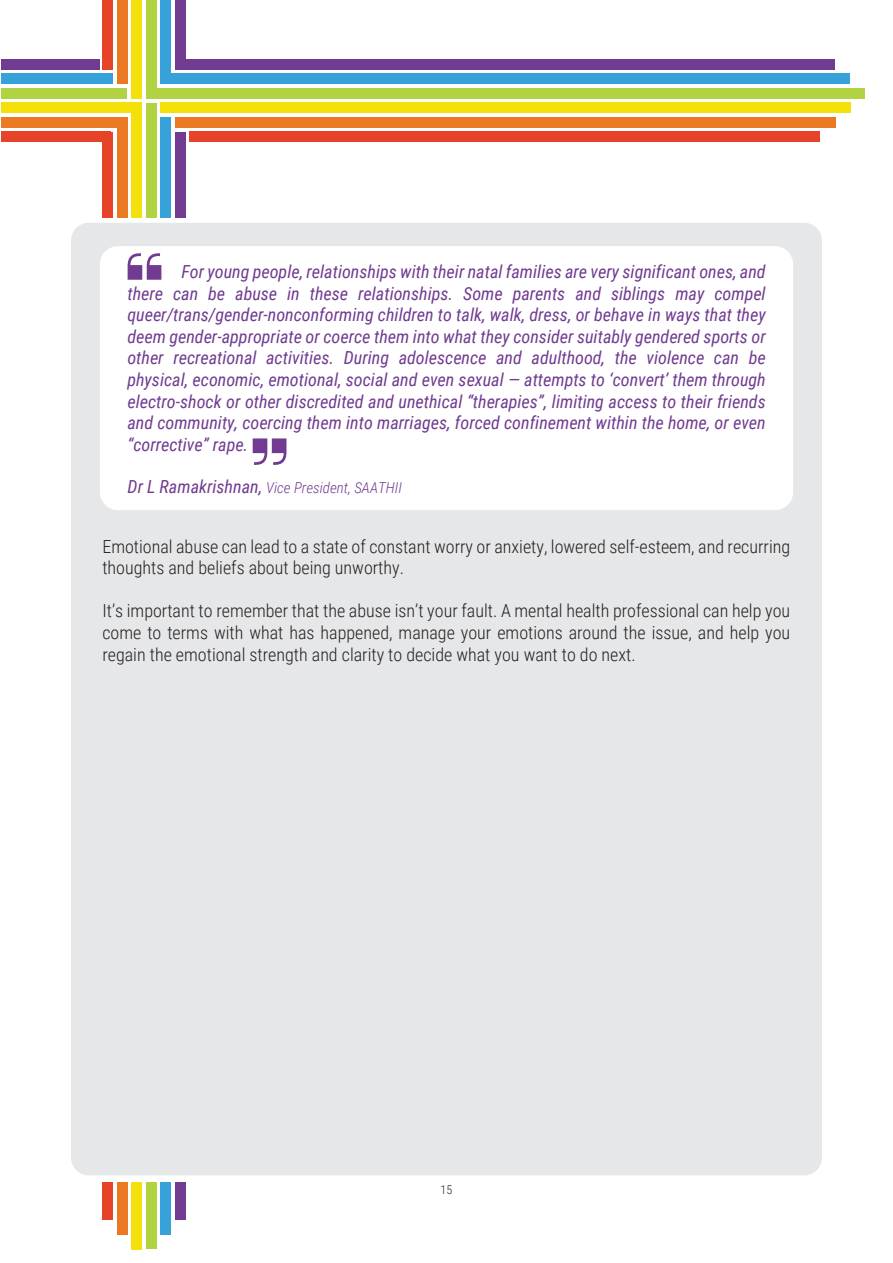
<style>
.page{position:relative;width:893px;height:1263px;background:#fff}
.page>*{position:absolute;margin:0;border:0;box-sizing:border-box;transform-origin:0 0}
.t1{font:italic 18px/21.6px "Roboto Condensed";color:#703b91;text-align:justify}
.t2{font:300 18px/21.6px "Roboto Condensed";color:#231f20}
.t3{font:italic 300 15px "Roboto Condensed";color:#703b91}
.t4{font:300 12px "Roboto Condensed";color:#231f20}
.s1{font-weight:400;font-size:18px}
</style>
<div class="page">
<div style="left:71px;top:223px;width:751px;height:952px;background:#e6e7e8;border-radius:18px"></div>
<div style="left:1px;top:132px;width:110px;height:10px;background:#e74328"></div>
<div style="left:1px;top:117px;width:124px;height:11px;background:#eb7924"></div>
<div style="left:1px;top:103px;width:141px;height:10px;background:#f4e109"></div>
<div style="left:146px;top:88px;width:620px;height:11px;background:#b2d341"></div>
<div style="left:1px;top:73px;width:112px;height:11px;background:#37a1da"></div>
<div style="left:176px;top:59px;width:590px;height:10px;background:#703b91"></div>
<div style="left:146px;top:0;width:10px;height:98px;background:#b2d341"></div>
<div style="left:161px;top:0;width:10px;height:84px;background:#37a1da"></div>
<div style="left:175px;top:0;width:11px;height:69px;background:#703b91"></div>
<div style="left:102px;top:0;width:11px;height:69px;background:#e74328"></div>
<div style="left:117px;top:0;width:10px;height:84px;background:#eb7924"></div>
<div style="left:131px;top:0;width:11px;height:99px;background:#f4e109"></div>
<div style="left:189px;top:132px;width:577px;height:10px;background:#e74328"></div>
<div style="left:175px;top:117px;width:591px;height:11px;background:#eb7924"></div>
<div style="left:160px;top:103px;width:606px;height:10px;background:#f4e109"></div>
<div style="left:1px;top:88px;width:126px;height:11px;background:#b2d341"></div>
<div style="left:161px;top:73px;width:605px;height:11px;background:#37a1da"></div>
<div style="left:1px;top:59px;width:99px;height:10px;background:#703b91"></div>
<div style="left:754px;top:88px;width:111px;height:11px;background:#b2d341"></div>
<div style="left:754px;top:59px;width:81px;height:10px;background:#703b91"></div>
<div style="left:754px;top:132px;width:66px;height:10px;background:#e74328"></div>
<div style="left:754px;top:117px;width:82px;height:11px;background:#eb7924"></div>
<div style="left:754px;top:103px;width:97px;height:10px;background:#f4e109"></div>
<div style="left:754px;top:73px;width:96px;height:11px;background:#37a1da"></div>
<div style="left:102px;top:132px;width:11px;height:86px;background:#e74328"></div>
<div style="left:117px;top:117px;width:10px;height:101px;background:#eb7924"></div>
<div style="left:131px;top:103px;width:11px;height:115px;background:#f4e109"></div>
<div style="left:146px;top:103px;width:10px;height:115px;background:#b2d341"></div>
<div style="left:161px;top:117px;width:10px;height:101px;background:#37a1da"></div>
<div style="left:175px;top:132px;width:11px;height:86px;background:#703b91"></div>
<div style="left:146px;top:1182px;width:10px;height:66px;background:#b2d341"></div>
<div style="left:161px;top:1182px;width:10px;height:52px;background:#37a1da"></div>
<div style="left:175px;top:1182px;width:11px;height:38px;background:#703b91"></div>
<div style="left:102px;top:1182px;width:11px;height:38px;background:#e74328"></div>
<div style="left:117px;top:1182px;width:10px;height:52px;background:#eb7924"></div>
<div style="left:131px;top:1182px;width:11px;height:67px;background:#f4e109"></div>
<div style="left:100px;top:246px;width:693px;height:264px;background:#fff;border-radius:18px"></div>
<svg style="left:253px;top:438px;width:33px;height:27px"></svg>
<svg style="left:128px;top:253px;width:33px;height:27px"></svg>
<p class="t1" style="left:127px;top:260px;width:640px;text-indent:54px">For young people, relationships with their natal families are very significant ones, and there can be abuse in these relationships. Some parents and siblings may compel queer/trans/gender-nonconforming children to talk, walk, dress, or behave in ways that they deem gender-appropriate or coerce them into what they consider suitably gendered sports or other recreational activities. During adolescence and adulthood, the violence can be physical, economic, emotional, social and even sexual — attempts to ‘convert’ them through electro-shock or other discredited and unethical “therapies”, limiting access to their friends and community, coercing them into marriages, forced confinement within the home, or even “corrective” rape.</p>
<p class="t3" style="left:128px;top:477px;width:276px"><span class="s1">Dr L Ramakrishnan,</span> Vice President, SAATHII</p>
<p class="t2" style="left:102px;top:535px;width:689px">Emotional abuse can lead to a state of constant worry or anxiety, lowered self-esteem, and recurring thoughts and beliefs about being unworthy.</p>
<p class="t2" style="left:102px;top:599px;width:689px;text-align:justify">It’s important to remember that the abuse isn’t your fault. A mental health professional can help you come to terms with what has happened, manage your emotions around the issue, and help you regain the emotional strength and clarity to decide what you want to do next.</p>
<p class="t4" style="left:441px;top:1182px;width:13px">15</p>
</div>
